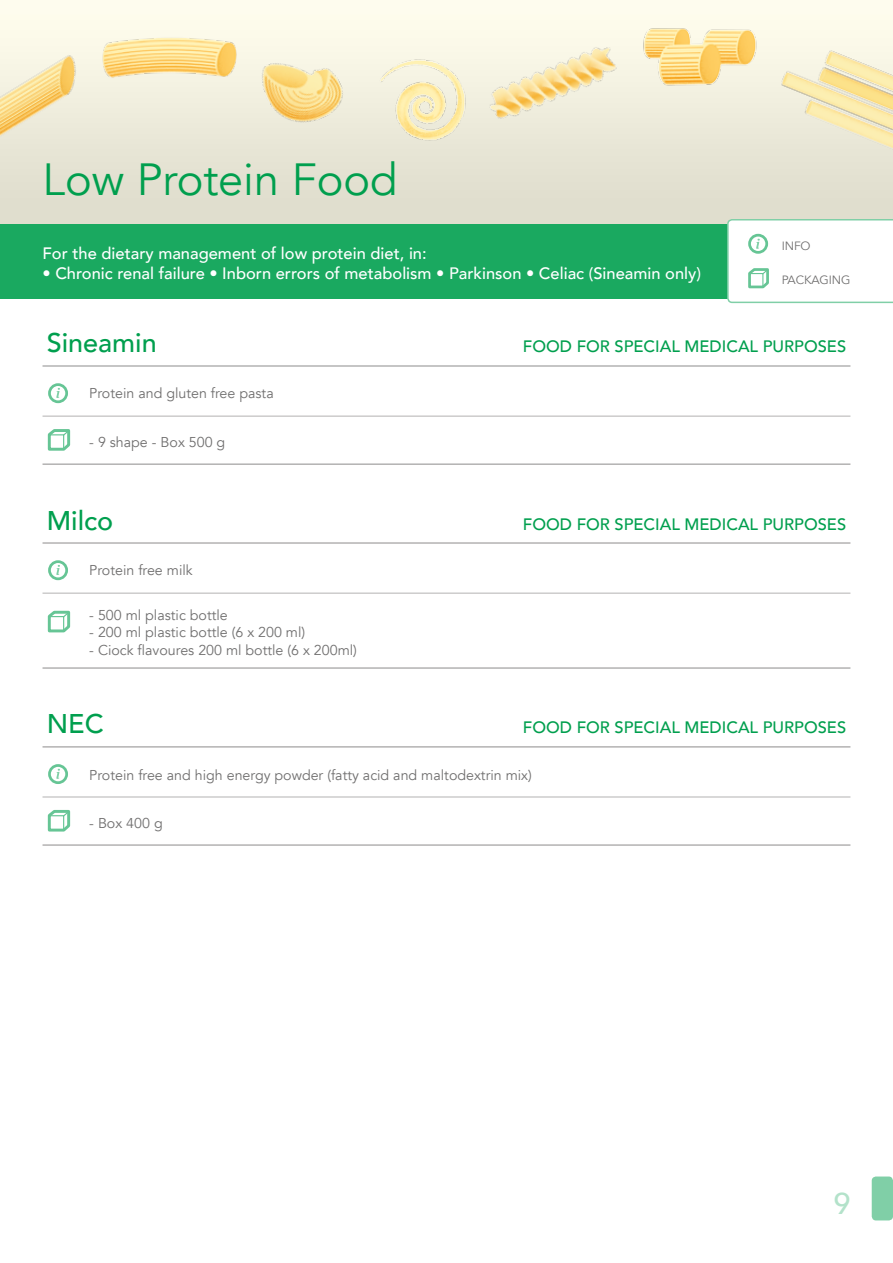
<style>
.page{position:relative;width:893px;height:1263px;background:#fff}
.page>*{position:absolute;margin:0;border:0;box-sizing:border-box;transform-origin:0 0}
.t1{font:45px "Avenir";color:#009f4e}
.t2{font:500 30px "Avenir";color:#b3e2ca}
.t3{font:500 27px "Avenir";color:#009f4e}
.t4{font:500 16.5px "Avenir";color:#fff}
.t5{font:500 16.5px "Avenir";color:#009f4e}
.t6{font:14.25px "Avenir";color:#706f6f}
.t7{font:12px "Avenir";letter-spacing:-.01em;color:#706f6f}
</style>
<div class="page">
<div style="left:872px;top:1176px;width:21px;height:44px;background:#80cfa7;border-radius:4px"></div>
<hr style="left:43px;top:463px;width:807px;height:2px;background:#b3b2b2">
<hr style="left:43px;top:416px;width:807px;height:1px;background:#b3b2b2">
<svg style="left:47px;top:429px;width:24px;height:22px"></svg>
<hr style="left:43px;top:365px;width:807px;height:2px;background:#b3b2b2">
<div style="left:48px;top:383px;width:20px;height:20px;border:3px solid #66c595;border-radius:50%"></div>
<svg style="left:56px;top:388px;width:4px;height:10px"></svg>
<hr style="left:43px;top:844px;width:807px;height:2px;background:#b3b2b2">
<hr style="left:43px;top:797px;width:807px;height:1px;background:#b3b2b2">
<svg style="left:47px;top:810px;width:24px;height:22px"></svg>
<hr style="left:43px;top:746px;width:807px;height:2px;background:#b3b2b2">
<div style="left:48px;top:764px;width:20px;height:20px;border:3px solid #66c595;border-radius:50%"></div>
<svg style="left:56px;top:769px;width:4px;height:10px"></svg>
<hr style="left:43px;top:667px;width:807px;height:2px;background:#b3b2b2">
<hr style="left:43px;top:593px;width:807px;height:1px;background:#b3b2b2">
<svg style="left:47px;top:610px;width:24px;height:23px"></svg>
<hr style="left:43px;top:542px;width:807px;height:2px;background:#b3b2b2">
<div style="left:48px;top:560px;width:20px;height:20px;border:3px solid #66c595;border-radius:50%"></div>
<svg style="left:56px;top:565px;width:4px;height:10px"></svg>
<div style="left:0;top:224px;width:872px;height:75px;background:#1aa960"></div>
<svg style="left:727px;top:219px;width:166px;height:84px"></svg>
<img style="left:457px;top:10px;width:193px;height:145px">
<img style="left:719px;top:0;width:174px;height:194px">
<img style="left:611px;top:0;width:177px;height:118px">
<img style="left:74px;top:9px;width:149px;height:97px">
<img style="left:223px;top:7px;width:161px;height:161px">
<img style="left:0;top:12px;width:130px;height:159px">
<img style="left:364px;top:38px;width:135px;height:133px">
<h1 class="t1" style="left:43px;top:153px;width:357px">Low Protein Food</h1>
<p class="t4" style="left:43px;top:239px;width:386px">For the dietary management of low protein diet, in:</p>
<p class="t4" style="left:43px;top:259px;width:660px">• Chronic renal failure • Inborn errors of metabolism • Parkinson • Celiac (Sineamin only)</p>
<p class="t7" style="left:782px;top:238px;width:30px">INFO</p>
<p class="t7" style="left:782px;top:273px;width:70px">PACKAGING</p>
<h3 class="t3" style="left:47px;top:320px;width:112px">Sineamin</h3>
<p class="t5" style="left:523px;top:332px;width:325px">FOOD FOR SPECIAL MEDICAL PURPOSES</p>
<p class="t6" style="left:89px;top:385px;width:186px">Protein and gluten free pasta</p>
<p class="t6" style="left:89px;top:434px;width:137px">- 9 shape - Box 500 g</p>
<h3 class="t3" style="left:47px;top:497px;width:68px">Milco</h3>
<p class="t5" style="left:523px;top:509px;width:325px">FOOD FOR SPECIAL MEDICAL PURPOSES</p>
<p class="t6" style="left:89px;top:562px;width:105px">Protein free milk</p>
<p class="t6" style="left:89px;top:607px;width:140px">- 500 ml plastic bottle</p>
<p class="t6" style="left:89px;top:624px;width:217px">- 200 ml plastic bottle (6 x 200 ml)</p>
<p class="t6" style="left:89px;top:641px;width:269px">- Ciock flavoures 200 ml bottle (6 x 200ml)</p>
<h3 class="t3" style="left:47px;top:701px;width:58px">NEC</h3>
<p class="t5" style="left:523px;top:713px;width:325px">FOOD FOR SPECIAL MEDICAL PURPOSES</p>
<p class="t6" style="left:89px;top:766px;width:444px">Protein free and high energy powder (fatty acid and maltodextrin mix)</p>
<p class="t6" style="left:89px;top:814px;width:75px">- Box 400 g</p>
<h2 class="t2" style="left:834px;top:1177px;width:18px">9</h2>
</div>
